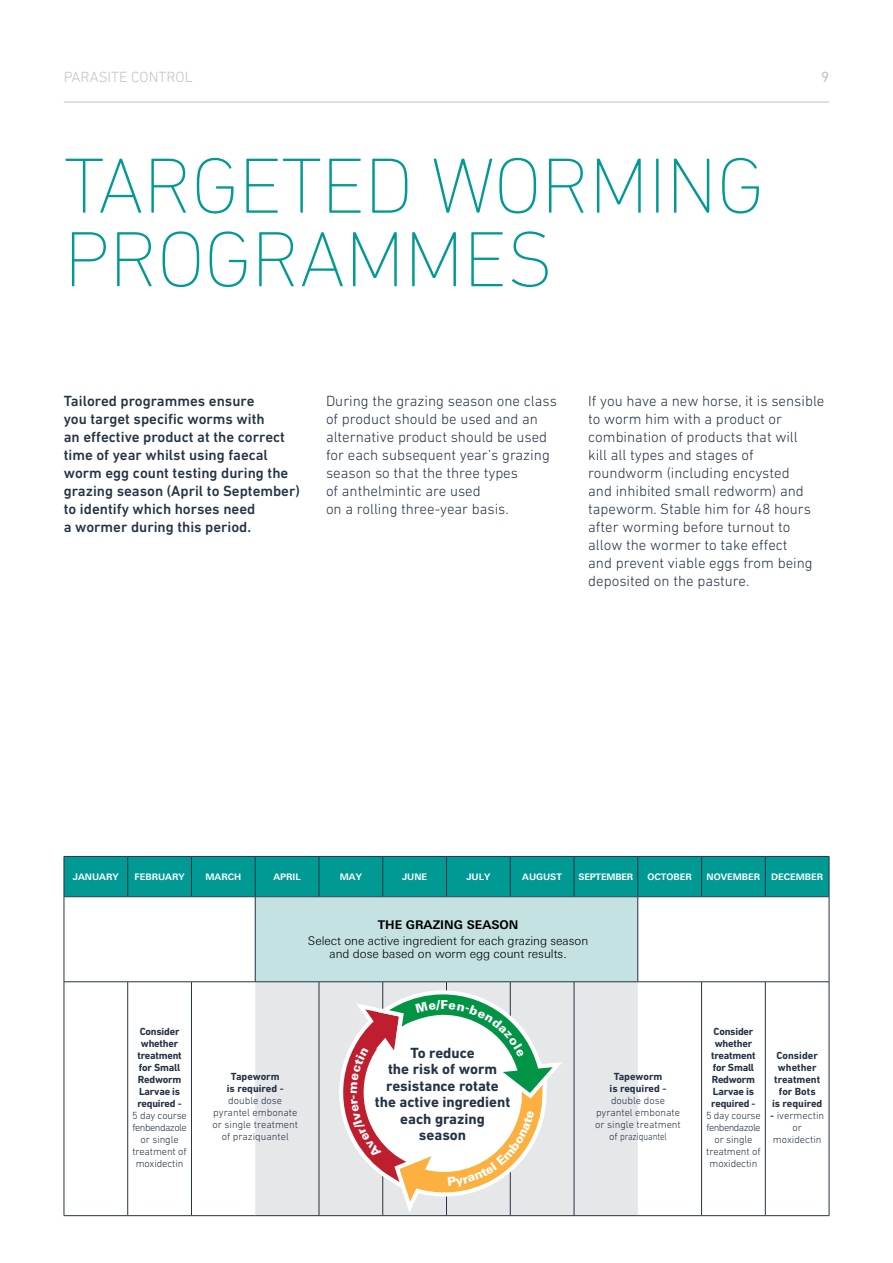
<style>
.page{position:relative;width:893px;height:1263px;background:#fff}
.page>*{position:absolute;margin:0;border:0;box-sizing:border-box;transform-origin:0 0}
.t1{font:200 79.5px/73.5px "DIN Next LT Pro";letter-spacing:-.01em;color:#009994}
.t2{font:300 15px/18px "DIN Next LT Pro";color:#243444}
.t3{font:500 15px/18px "DIN Next LT Pro";color:#243444}
.t4{font:700 15px/16.5px "DIN Next LT Pro";color:#243444;text-align:center}
.t5{font:300 15px "DIN Next LT Pro";color:#bec3c8}
.t6{font:15px "DIN Next LT Pro";color:#bec3c8}
.t7{font:900 12.3px "Univers";color:#fff}
.t8{font:300 12px/13.5px "LT Univers Basic";color:#000;text-align:center}
.t9{font:700 12px "LT Univers Basic";color:#000}
.t10{font:700 10.5px/12px "DIN Next LT Pro";letter-spacing:-.02em;color:#243444;text-align:center}
.t11{font:300 10.5px/12px "DIN Next LT Pro";color:#243444;text-align:center}
.t12{font:700 10.5px/12px "DIN Next LT Pro";color:#243444;text-align:center}
.t13{font:700 9px "LT Univers Basic";color:#fff}
.t14{font:700 9px "LT Univers Basic";letter-spacing:-.02em;color:#fff}
.s1{font-weight:500}
.s2{font-weight:300}
.s3{font-weight:700}
</style>
<div class="page">
<hr style="left:64px;top:102px;width:765px;height:1px;background:#bec3c8">
<div style="left:65px;top:857px;width:764px;height:39px;background:#009994"></div>
<svg style="left:65px;top:897px;width:764px;height:318px"></svg>
<div style="left:255px;top:897px;width:383px;height:85px;background:#c3e2e1"></div>
<div style="left:255px;top:982px;width:383px;height:233px;background:#e6e7e9"></div>
<hr style="left:64px;top:856px;width:64px;height:1px;background:#243444">
<hr style="left:64px;top:857px;width:1px;height:39px;background:#243444">
<hr style="left:128px;top:856px;width:63px;height:1px;background:#243444">
<hr style="left:127px;top:857px;width:1px;height:39px;background:#243444">
<hr style="left:191px;top:856px;width:64px;height:1px;background:#243444">
<hr style="left:191px;top:857px;width:1px;height:39px;background:#243444">
<hr style="left:255px;top:856px;width:64px;height:1px;background:#243444">
<hr style="left:255px;top:857px;width:1px;height:39px;background:#243444">
<hr style="left:319px;top:856px;width:64px;height:1px;background:#243444">
<hr style="left:319px;top:857px;width:1px;height:39px;background:#243444">
<hr style="left:383px;top:856px;width:63px;height:1px;background:#243444">
<hr style="left:382px;top:857px;width:1px;height:39px;background:#243444">
<hr style="left:446px;top:856px;width:64px;height:1px;background:#243444">
<hr style="left:446px;top:857px;width:1px;height:39px;background:#243444">
<hr style="left:510px;top:856px;width:64px;height:1px;background:#243444">
<hr style="left:510px;top:857px;width:1px;height:39px;background:#243444">
<hr style="left:574px;top:856px;width:64px;height:1px;background:#243444">
<hr style="left:574px;top:857px;width:1px;height:39px;background:#243444">
<hr style="left:638px;top:856px;width:64px;height:1px;background:#243444">
<hr style="left:637px;top:857px;width:1px;height:39px;background:#243444">
<hr style="left:702px;top:856px;width:63px;height:1px;background:#243444">
<hr style="left:701px;top:857px;width:1px;height:39px;background:#243444">
<hr style="left:765px;top:856px;width:64px;height:1px;background:#243444">
<hr style="left:765px;top:857px;width:1px;height:39px;background:#243444">
<hr style="left:829px;top:857px;width:1px;height:39px;background:#243444">
<hr style="left:64px;top:896px;width:64px;height:1px;background:#243444">
<hr style="left:64px;top:897px;width:1px;height:84px;background:#243444">
<hr style="left:128px;top:896px;width:63px;height:1px;background:#243444">
<hr style="left:191px;top:896px;width:64px;height:1px;background:#243444">
<hr style="left:255px;top:896px;width:64px;height:1px;background:#243444">
<hr style="left:255px;top:897px;width:1px;height:84px;background:#243444">
<hr style="left:319px;top:896px;width:64px;height:1px;background:#243444">
<hr style="left:383px;top:896px;width:63px;height:1px;background:#243444">
<hr style="left:446px;top:896px;width:64px;height:1px;background:#243444">
<hr style="left:510px;top:896px;width:64px;height:1px;background:#243444">
<hr style="left:574px;top:896px;width:64px;height:1px;background:#243444">
<hr style="left:638px;top:896px;width:64px;height:1px;background:#243444">
<hr style="left:637px;top:897px;width:1px;height:84px;background:#243444">
<hr style="left:702px;top:896px;width:63px;height:1px;background:#243444">
<hr style="left:765px;top:896px;width:64px;height:1px;background:#243444">
<hr style="left:829px;top:897px;width:1px;height:84px;background:#243444">
<hr style="left:64px;top:981px;width:64px;height:1px;background:#243444">
<hr style="left:64px;top:982px;width:1px;height:233px;background:#243444">
<hr style="left:128px;top:981px;width:63px;height:1px;background:#243444">
<hr style="left:191px;top:981px;width:64px;height:1px;background:#243444">
<hr style="left:191px;top:982px;width:1px;height:233px;background:#243444">
<hr style="left:255px;top:981px;width:64px;height:1px;background:#243444">
<hr style="left:319px;top:981px;width:64px;height:1px;background:#243444">
<hr style="left:319px;top:982px;width:1px;height:233px;background:#243444">
<hr style="left:383px;top:981px;width:63px;height:1px;background:#243444">
<hr style="left:382px;top:982px;width:1px;height:233px;background:#243444">
<hr style="left:446px;top:981px;width:64px;height:1px;background:#243444">
<hr style="left:446px;top:982px;width:1px;height:233px;background:#243444">
<hr style="left:510px;top:981px;width:64px;height:1px;background:#243444">
<hr style="left:510px;top:982px;width:1px;height:233px;background:#243444">
<hr style="left:574px;top:981px;width:64px;height:1px;background:#243444">
<hr style="left:574px;top:982px;width:1px;height:233px;background:#243444">
<hr style="left:638px;top:981px;width:64px;height:1px;background:#243444">
<hr style="left:702px;top:981px;width:63px;height:1px;background:#243444">
<hr style="left:701px;top:982px;width:1px;height:233px;background:#243444">
<hr style="left:765px;top:981px;width:64px;height:1px;background:#243444">
<hr style="left:765px;top:982px;width:1px;height:233px;background:#243444">
<hr style="left:829px;top:982px;width:1px;height:233px;background:#243444">
<hr style="left:64px;top:1215px;width:64px;height:1px;background:#243444">
<hr style="left:128px;top:1215px;width:63px;height:1px;background:#243444">
<hr style="left:191px;top:1215px;width:64px;height:1px;background:#243444">
<hr style="left:255px;top:1215px;width:64px;height:1px;background:#243444">
<hr style="left:319px;top:1215px;width:64px;height:1px;background:#243444">
<hr style="left:383px;top:1215px;width:63px;height:1px;background:#243444">
<hr style="left:446px;top:1215px;width:64px;height:1px;background:#243444">
<hr style="left:510px;top:1215px;width:64px;height:1px;background:#243444">
<hr style="left:574px;top:1215px;width:64px;height:1px;background:#243444">
<hr style="left:638px;top:1215px;width:64px;height:1px;background:#243444">
<hr style="left:702px;top:1215px;width:63px;height:1px;background:#243444">
<hr style="left:765px;top:1215px;width:64px;height:1px;background:#243444">
<hr style="left:127px;top:982px;width:1px;height:233px;background:#243444">
<svg style="left:332px;top:990px;width:231px;height:223px"></svg>
<p class="t5" style="left:64px;top:69px;width:130px">PARASITE CONTROL</p>
<p class="t6" style="left:821px;top:69px;width:10px">9</p>
<h1 class="t1" style="left:64px;top:148px;width:702px">TARGETED WOR MING<br>PROGRAMMES</h1>
<p class="t3" style="left:64px;top:391px;width:238px">Tailored programmes ensure<br>you target specific worms with<br>an effective product at the correct time of year whilst using faecal worm egg count testing during the grazing season (April to September) to identify which horses need<br>a wormer during this period.</p>
<p class="t2" style="left:326px;top:391px;width:232px">During the grazing season one class of product should be used and an alternative product should be used for each subsequent year’s grazing season so that the three types<br>of anthelmintic are used<br>on a rolling three-year basis.</p>
<p class="t2" style="left:588px;top:391px;width:238px">If you have a new horse, it is sensible to worm him with a product or combination of products that will<br>kill all types and stages of roundworm (including encysted<br>and inhibited small redworm) and tapeworm. Stable him for 48 hours after worming before turnout to allow the wormer to take effect<br>and prevent viable eggs from being deposited on the pasture.</p>
<p class="t13" style="left:73px;top:871px;width:47px">JANUARY</p>
<p class="t13" style="left:135px;top:871px;width:52px">FEBRUARY</p>
<p class="t13" style="left:205px;top:871px;width:37px">MARCH</p>
<p class="t13" style="left:273px;top:871px;width:29px">APRIL</p>
<p class="t13" style="left:340px;top:871px;width:24px">MAY</p>
<p class="t13" style="left:402px;top:871px;width:27px">JUNE</p>
<p class="t13" style="left:466px;top:871px;width:25px">JULY</p>
<p class="t13" style="left:522px;top:871px;width:41px">AUGUST</p>
<p class="t14" style="left:578px;top:871px;width:56px">SEPTEMBER</p>
<p class="t13" style="left:647px;top:871px;width:46px">OCTOBER</p>
<p class="t13" style="left:707px;top:871px;width:118px">NOVEMBER DECEMBER</p>
<p class="t9" style="left:378px;top:917px;width:142px">THE GRAZING SEASON</p>
<p class="t8" style="left:308px;top:933px;width:282px">Select one active ingredient for each grazing season and dose based on worm egg count results.</p>
<p class="t7" style="left:440px;top:997px;width:9px">F</p>
<p class="t4" style="left:375px;top:1044px;width:137px">To reduce<br>the risk of worm resistance rotate the active ingredient each grazing season</p>
<p class="t10" style="left:132px;top:1025px;width:56px">Consider whether treatment for Small<br>Redworm<br>Larvae is required <span class="s1">-<br></span><span class="s2">5 day course fenbendazole or single treatment of moxidectin</span></p>
<p class="t10" style="left:706px;top:1025px;width:56px">Consider whether treatment for Small<br>Redworm<br>Larvae is required <span class="s1">-<br></span><span class="s2">5 day course fenbendazole or single treatment of moxidectin</span></p>
<p class="t11" style="left:212px;top:1070px;width:87px"><span class="s3">Tapeworm<br>is required</span> <span class="s1">- </span>double dose pyrantel embonate or single treatment of praziquantel</p>
<p class="t11" style="left:595px;top:1070px;width:87px"><span class="s3">Tapeworm<br>is required</span> <span class="s1">- </span>double dose pyrantel embonate or single treatment of praziquantel</p>
<p class="t12" style="left:772px;top:1049px;width:52px">Consider whether treatment for Bots<br>is required</p>
<p class="t11" style="left:770px;top:1109px;width:55px"><span class="s1">-</span> ivermectin or moxidectin</p>
</div>
